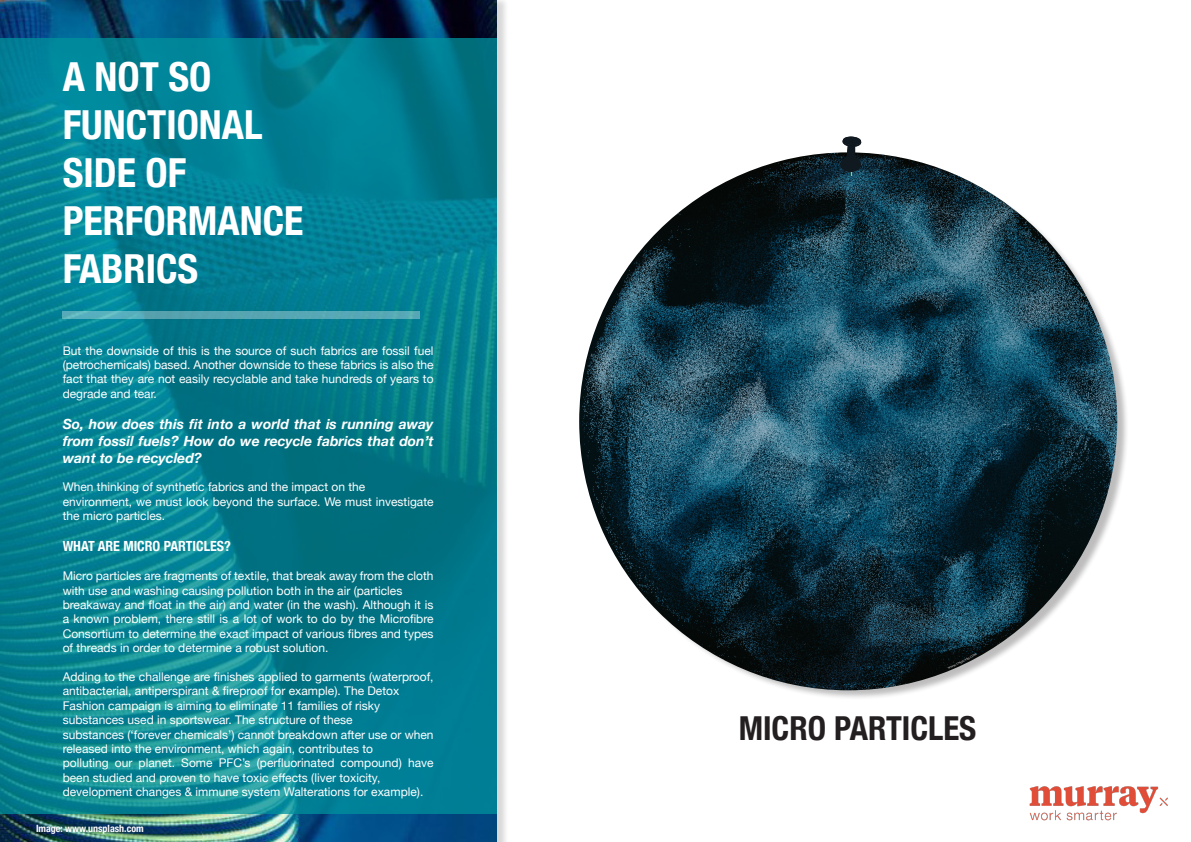
<style>
.page{position:relative;width:1191px;height:842px;background:#fff}
.page>*{position:absolute;margin:0;border:0;box-sizing:border-box;transform-origin:0 0}
.t1{font:700 condensed 40px/48px "Helvetica Neue";color:#fff}
.t2{font:700 condensed 33px "Helvetica Neue";color:#231f20}
.t3{font:italic 700 14px/16.8px "Helvetica Neue";color:#fff;text-align:justify}
.t4{font:700 condensed 14px "Helvetica Neue";color:#fff}
.t5{font:12px/14.4px "Helvetica Neue";color:#fff}
.t6{font:700 condensed 10px "Helvetica Neue";color:#fff}
</style>
<div class="page">
<div style="left:583px;top:156px;width:546px;height:544px;background:#231f20;opacity:.75"></div>
<div style="left:27px;top:0;width:482px;height:842px;background:#231f20;opacity:.75"></div>
<img style="left:0;top:0;width:496px;height:842px">
<svg style="left:0;top:38px;width:496px;height:776px;background:#047f90"></svg>
<img style="left:1029px;top:786px;width:139px;height:35px">
<svg style="left:63px;top:311px;width:357px;height:7px;background:#57a8b5"></svg>
<img style="left:579px;top:152px;width:538px;height:538px;border-radius:269px">
<svg style="left:842px;top:136px;width:20px;height:27px"></svg>
<img style="left:840px;top:156px;width:21px;height:16px">
<svg style="left:947px;top:653px;width:30px;height:16px"></svg>
<h1 class="t1" style="left:63px;top:50px;width:242px">A NOT SO<br>FUNCTIONAL<br>SIDE OF<br>PERFORMANCE<br>FABRICS</h1>
<p class="t5" style="left:63px;top:344px;width:372px;text-align:justify">But the downside of this is the source of such fabrics are fossil fuel (petrochemicals) based. Another downside to these fabrics is also the fact that they are not easily recyclable and take hundreds of years to degrade and tear.</p>
<p class="t3" style="left:63px;top:416px;width:372px">So, how does this fit into a world that is running away from fossil fuels? How do we recycle fabrics that don’t want to be recycled?</p>
<p class="t5" style="left:63px;top:481px;width:372px">When thinking of synthetic fabrics and the impact on the environment, we must look beyond the surface. We must investigate the micro particles.</p>
<p class="t4" style="left:63px;top:535px;width:170px">WHAT ARE MICRO PARTICLES?</p>
<p class="t5" style="left:63px;top:569px;width:372px">Micro particles are fragments of textile, that break away from the cloth with use and washing causing pollution both in the air (particles breakaway and float in the air) and water (in the wash). Although it is a known problem, there still is a lot of work to do by the Microfibre Consortium to determine the exact impact of various fibres and types of threads in order to determine a robust solution.</p>
<p class="t5" style="left:63px;top:670px;width:372px">Adding to the challenge are finishes applied to garments (waterproof, antibacterial, antiperspirant &amp; fireproof for example). The Detox Fashion campaign is aiming to eliminate 11 families of risky substances used in sportswear. The structure of these<br>substances (‘forever chemicals’) cannot breakdown after use or when released into the environment, which again, contributes to<br>polluting our planet. Some PFC’s (perfluorinated compound) have been studied and proven to have toxic effects (liver toxicity, development changes &amp; immune system Walterations for example).</p>
<p class="t6" style="left:36px;top:820px;width:109px">Image: www.unsplash.com</p>
<h2 class="t2" style="left:738px;top:701px;width:239px">MICRO PARTICLES</h2>
</div>
